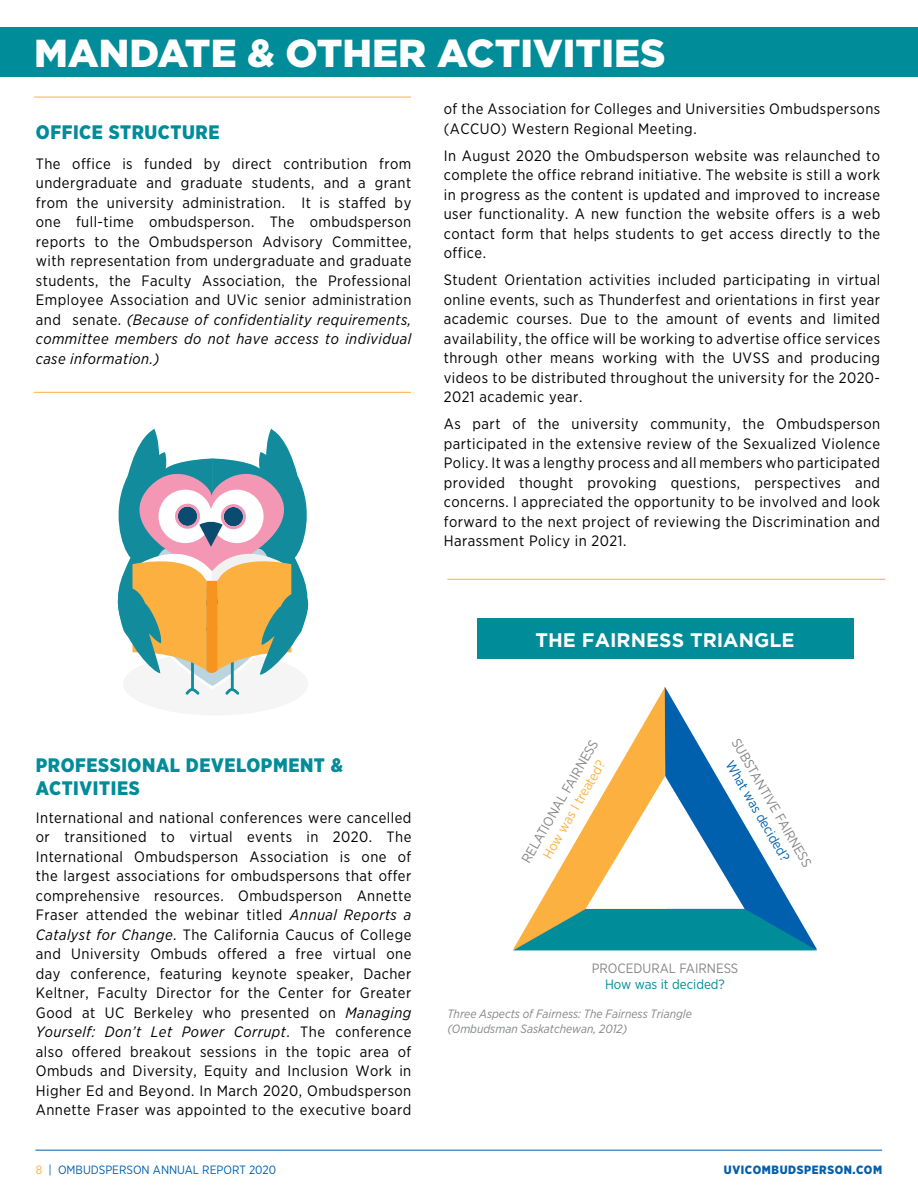
<style>
.page{position:relative;width:918px;height:1188px;background:#fff}
.page>*{position:absolute;margin:0;border:0;box-sizing:border-box;transform-origin:0 0}
.t1{font:900 39px "Gotham";color:#fff}
.t2{font:900 19.5px/23.4px "Gotham Narrow";letter-spacing:.03em;color:#008c99}
.t3{font:700 19.5px "Gotham";color:#fff}
.t4{font:15px/19.5px "Gotham Narrow";letter-spacing:.03em;color:#000;text-align:justify}
.t5{font:13.5px "Gotham Narrow";color:#848688}
.t6{font:13.5px "Gotham Narrow";color:#008c99}
.t7{font:13.5px "Gotham Narrow";color:#0060ae}
.t8{font:13.5px "Gotham Narrow";color:#fbb040}
.t9{font:italic 12px/14.4px "Gotham Narrow";color:#848688}
.t10{font:12px "Gotham Narrow";color:#0060ae}
.t11{font:900 12px "Gotham Narrow";letter-spacing:.05em;color:#0060ae}
.s1{font-style:italic}
.s2{color:#fbb040}
</style>
<div class="page">
<hr style="left:35px;top:1150px;width:847px;height:1px;background:#0060ae">
<div style="left:123px;top:652px;width:185px;height:64px;background:#f5f5f5;border-radius:50%"></div>
<div style="left:0;top:27px;width:918px;height:50px;background:#008c99"></div>
<div style="left:477px;top:618px;width:377px;height:41px;background:#008c99"></div>
<hr style="left:447px;top:579px;width:438px;height:1px;background:#fbb040">
<svg style="left:513px;top:687px;width:304px;height:263px"></svg>
<svg style="left:118px;top:429px;width:190px;height:266px"></svg>
<hr style="left:34px;top:97px;width:377px;height:1px;background:#fbb040">
<hr style="left:34px;top:392px;width:377px;height:1px;background:#fbb040">
<h1 class="t1" style="left:34px;top:31px;width:633px">MANDATE &amp; OTHER ACTIVITIES</h1>
<h2 class="t2" style="left:36px;top:120px;width:185px">OFFICE STRUCTURE</h2>
<p class="t4" style="left:36px;top:153px;width:377px">The office is funded by direct contribution from undergraduate and graduate students, and a grant from the university administration. It is staffed by one full-time ombudsperson. The ombudsperson reports to the Ombudsperson Advisory Committee, with representation from undergraduate and graduate students, the Faculty Association, the Professional Employee Association and UVic senior administration and senate. <span class="s1">(Because of confidentiality requirements, committee members do not have access to individual case information.)</span></p>
<p class="t4" style="left:444px;top:99px;width:438px">of the Association for Colleges and Universities Ombudspersons (ACCUO) Western Regional Meeting.</p>
<p class="t4" style="left:444px;top:146px;width:438px">In August 2020 the Ombudsperson website was relaunched to complete the office rebrand initiative. The website is still a work in progress as the content is updated and improved to increase user functionality. A new function the website offers is a web contact form that helps students to get access directly to the office.</p>
<p class="t4" style="left:444px;top:270px;width:438px">Student Orientation activities included participating in virtual online events, such as Thunderfest and orientations in first year academic courses. Due to the amount of events and limited availability, the office will be working to advertise office services through other means working with the UVSS and producing videos to be distributed throughout the university for the 2020- 2021 academic year.</p>
<p class="t4" style="left:444px;top:414px;width:438px">As part of the university community, the Ombudsperson participated in the extensive review of the Sexualized Violence Policy. It was a lengthy process and all members who participated provided thought provoking questions, perspectives and concerns. I appreciated the opportunity to be involved and look forward to the next project of reviewing the Discrimination and Harassment Policy in 2021.</p>
<h2 class="t3" style="left:536px;top:629px;width:261px">THE FAIRNESS TRIANGLE</h2>
<h2 class="t2" style="left:36px;top:753px;width:309px">PROFESSIONAL DEVELOPMENT &amp;<br>ACTIVITIES</h2>
<p class="t4" style="left:36px;top:808px;width:377px">International and national conferences were cancelled or transitioned to virtual events in 2020. The International Ombudsperson Association is one of the largest associations for ombudspersons that offer comprehensive resources. Ombudsperson Annette Fraser attended the webinar titled <span class="s1">Annual Reports a Catalyst for Change</span>. The California Caucus of College and University Ombuds offered a free virtual one day conference, featuring keynote speaker, Dacher Keltner, Faculty Director for the Center for Greater Good at UC Berkeley who presented on <span class="s1">Managing Yourself: Don’t Let Power Corrupt</span>. The conference also offered breakout sessions in the topic area of Ombuds and Diversity, Equity and Inclusion Work in Higher Ed and Beyond. In March 2020, Ombudsperson Annette Fraser was appointed to the executive board</p>
<p class="t5" style="left:518px;top:857px;width:141px;rotate:-60deg">RELATIONAL FAIRNESS</p>
<p class="t8" style="left:539px;top:853px;width:112px;rotate:-60deg">How was I treated?</p>
<p class="t5" style="left:743px;top:735px;width:147px;rotate:60deg">SUBSTANTIVE FAIRNESS</p>
<p class="t7" style="left:737px;top:757px;width:115px;rotate:60deg">What was decided?</p>
<p class="t5" style="left:592px;top:960px;width:148px">PROCEDURAL FAIRNESS</p>
<p class="t6" style="left:605px;top:976px;width:121px">How was it decided?</p>
<p class="t9" style="left:447px;top:1006px;width:246px">Three Aspects of Fairness: The Fairness Triangle (Ombudsman Saskatchewan, 2012)</p>
<p class="t10" style="left:36px;top:1162px;width:242px"><span class="s2">8</span> | OMBUDSPERSON ANNUAL REPORT 2020</p>
<p class="t11" style="left:724px;top:1161px;width:160px">UVICOMBUDSPERSON.COM</p>
</div>
